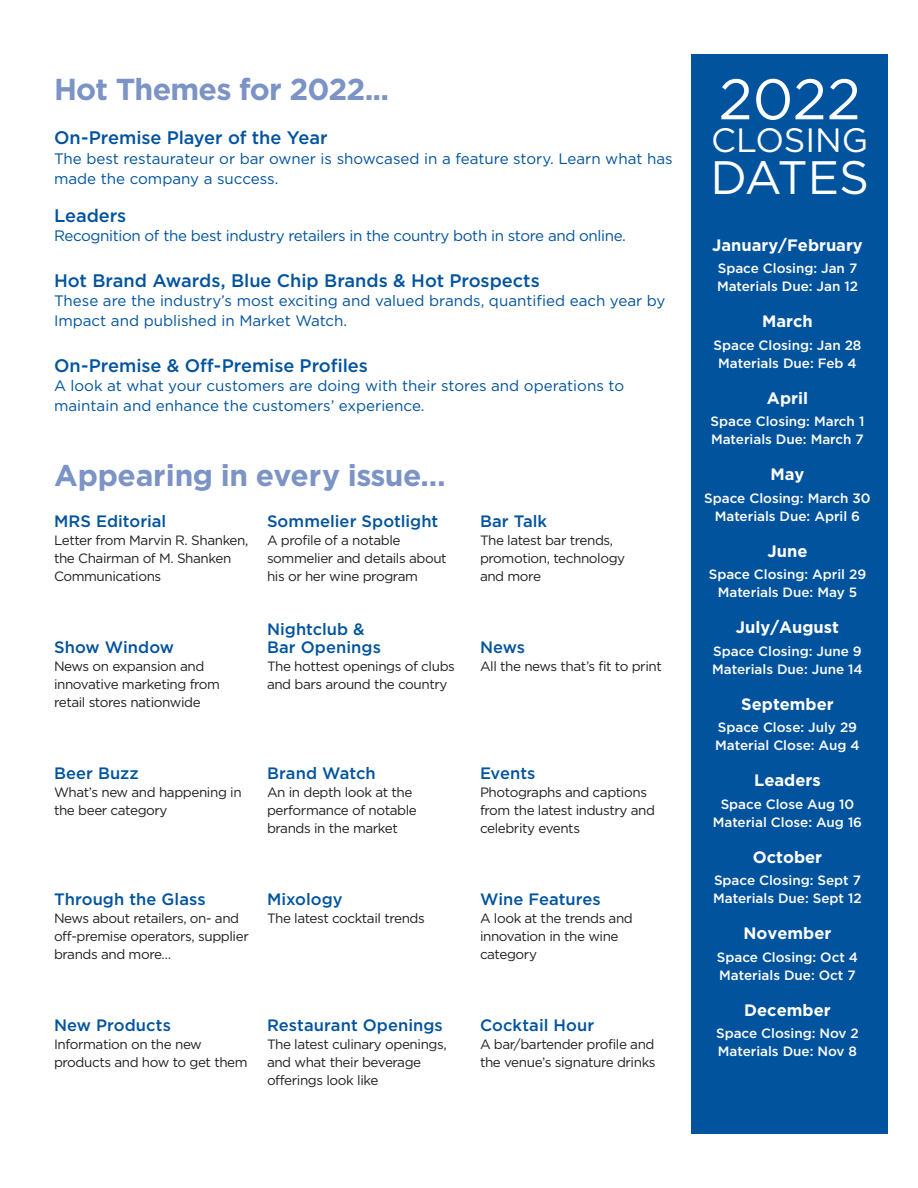
<style>
.page{position:relative;width:918px;height:1188px;background:#fff}
.page>*{position:absolute;margin:0;border:0;box-sizing:border-box;transform-origin:0 0}
.t1{font:57px "Gotham";color:#fff}
.t2{font:46.8px "Gotham";letter-spacing:-.025em;color:#fff}
.t3{font:33.75px "Gotham";color:#fff}
.t4{font:700 30.3px "Gotham";letter-spacing:-.025em;color:#7c93c6}
.t5{font:700 30px "Gotham";letter-spacing:-.02em;color:#7c93c6}
.t6{font:500 18.15px "Gotham";letter-spacing:-.005em;color:#01539e}
.t7{font:500 16.5px/18px "Gotham";letter-spacing:.005em;color:#01539e}
.t8{font:700 16.5px "Gotham";color:#fff}
.t9{font:15.15px/19.6px "Gotham";color:#01539e}
.t10{font:15.15px "Gotham";letter-spacing:-.025em;color:#01539e}
.t11{font:13.5px/18px "Gotham";letter-spacing:-.03em;color:#231f20}
.t12{font:500 13.5px/18px "Gotham";color:#fff}
</style>
<div class="page">
<div style="left:692px;top:54px;width:196px;height:1080px;background:#01539e"></div>
<h3 class="t4" style="left:54px;top:72px;width:337px">Hot Themes for 2022...</h3>
<h3 class="t6" style="left:54px;top:128px;width:275px">On-Premise Player of the Year</h3>
<p class="t9" style="left:54px;top:149px;width:620px">The best restaurateur or bar owner is showcased in a feature story. Learn what has made the company a success.</p>
<h3 class="t6" style="left:54px;top:205px;width:74px">Leaders</h3>
<p class="t10" style="left:54px;top:227px;width:573px">Recognition of the best industry retailers in the country both in store and online.</p>
<h3 class="t6" style="left:54px;top:270px;width:487px">Hot Brand Awards, Blue Chip Brands &amp; Hot Prospects</h3>
<p class="t9" style="left:54px;top:291px;width:613px">These are the industry’s most exciting and valued brands, quantified each year by<br>Impact and published in Market Watch.</p>
<h3 class="t6" style="left:54px;top:355px;width:315px">On-Premise &amp; Off-Premise Profiles</h3>
<p class="t9" style="left:54px;top:376px;width:572px">A look at what your customers are doing with their stores and operations to maintain and enhance the customers’ experience.</p>
<h3 class="t5" style="left:54px;top:458px;width:393px">Appearing in every issue…</h3>
<p class="t7" style="left:54px;top:511px;width:114px">MRS Editorial</p>
<p class="t11" style="left:54px;top:531px;width:196px">Letter from Marvin R. Shanken, the Chairman of M. Shanken<br>Communications</p>
<p class="t7" style="left:267px;top:511px;width:173px">Sommelier Spotlight</p>
<p class="t11" style="left:267px;top:531px;width:181px">A profile of a notable sommelier and details about his or her wine program</p>
<p class="t7" style="left:267px;top:619px;width:115px">Nightclub &amp;<br>Bar Openings</p>
<p class="t11" style="left:267px;top:657px;width:189px">The hottest openings of clubs and bars around the country</p>
<p class="t7" style="left:54px;top:637px;width:122px">Show Window</p>
<p class="t11" style="left:54px;top:657px;width:168px">News on expansion and innovative marketing from retail stores nationwide</p>
<p class="t7" style="left:54px;top:763px;width:86px">Beer Buzz</p>
<p class="t11" style="left:54px;top:783px;width:189px">What’s new and happening in the beer category</p>
<p class="t7" style="left:267px;top:763px;width:110px">Brand Watch</p>
<p class="t11" style="left:267px;top:783px;width:151px">An in depth look at the performance of notable brands in the market</p>
<p class="t7" style="left:54px;top:889px;width:153px">Through the Glass</p>
<p class="t11" style="left:54px;top:909px;width:196px">News about retailers, on- and off-premise operators, supplier brands and more…</p>
<p class="t7" style="left:267px;top:889px;width:77px">Mixology</p>
<p class="t11" style="left:267px;top:909px;width:159px">The latest cocktail trends</p>
<p class="t7" style="left:54px;top:1015px;width:119px">New Products</p>
<p class="t11" style="left:54px;top:1035px;width:195px">Information on the new products and how to get them</p>
<p class="t7" style="left:267px;top:1015px;width:177px">Restaurant Openings</p>
<p class="t11" style="left:267px;top:1035px;width:181px">The latest culinary openings, and what their beverage offerings look like</p>
<p class="t7" style="left:480px;top:511px;width:69px">Bar Talk</p>
<p class="t11" style="left:480px;top:531px;width:147px">The latest bar trends, promotion, technology and more</p>
<p class="t7" style="left:480px;top:637px;width:47px">News</p>
<p class="t11" style="left:480px;top:657px;width:183px">All the news that’s fit to print</p>
<p class="t7" style="left:480px;top:763px;width:57px">Events</p>
<p class="t11" style="left:480px;top:783px;width:177px">Photographs and captions from the latest industry and celebrity events</p>
<p class="t7" style="left:480px;top:889px;width:122px">Wine Features</p>
<p class="t11" style="left:480px;top:909px;width:154px">A look at the trends and innovation in the wine category</p>
<p class="t7" style="left:480px;top:1015px;width:116px">Cocktail Hour</p>
<p class="t11" style="left:480px;top:1035px;width:177px">A bar/bartender profile and the venue’s signature drinks</p>
<h1 class="t1" style="left:719px;top:68px;width:144px">2022</h1>
<h3 class="t3" style="left:711px;top:122px;width:159px">CLOSING</h3>
<h2 class="t2" style="left:710px;top:152px;width:160px">DATES</h2>
<p class="t8" style="left:712px;top:235px;width:152px">January/February</p>
<p class="t12" style="left:717px;top:259px;width:142px">Space Closing: Jan 7<br>Materials Due: Jan 12</p>
<p class="t8" style="left:762px;top:312px;width:52px">March</p>
<p class="t12" style="left:714px;top:336px;width:149px;text-align:center">Space Closing: Jan 28<br>Materials Due: Feb 4</p>
<p class="t8" style="left:767px;top:388px;width:43px">April</p>
<p class="t12" style="left:711px;top:412px;width:155px">Space Closing: March 1<br>Materials Due: March 7</p>
<p class="t8" style="left:771px;top:465px;width:35px">May</p>
<p class="t12" style="left:704px;top:489px;width:168px;text-align:center">Space Closing: March 30<br>Materials Due: April 6</p>
<p class="t8" style="left:768px;top:541px;width:41px">June</p>
<p class="t12" style="left:709px;top:565px;width:159px;text-align:center">Space Closing: April 29<br>Materials Due: May 5</p>
<p class="t8" style="left:736px;top:618px;width:105px">July/August</p>
<p class="t12" style="left:712px;top:642px;width:152px">Space Closing: June 9<br>Materials Due: June 14</p>
<p class="t8" style="left:741px;top:694px;width:94px">September</p>
<p class="t12" style="left:715px;top:718px;width:146px">Space Close: July 29<br>Material Close: Aug 4</p>
<p class="t8" style="left:754px;top:771px;width:68px">Leaders</p>
<p class="t12" style="left:713px;top:795px;width:151px;text-align:center">Space Close Aug 10<br>Material Close: Aug 16</p>
<p class="t8" style="left:753px;top:847px;width:71px">October</p>
<p class="t12" style="left:713px;top:871px;width:150px">Space Closing: Sept 7<br>Materials Due: Sept 12</p>
<p class="t8" style="left:744px;top:924px;width:89px">November</p>
<p class="t12" style="left:717px;top:948px;width:143px">Space Closing: Oct 4<br>Materials Due: Oct 7</p>
<p class="t8" style="left:744px;top:1000px;width:88px">December</p>
<p class="t12" style="left:716px;top:1024px;width:144px">Space Closing: Nov 2<br>Materials Due: Nov 8</p>
</div>
